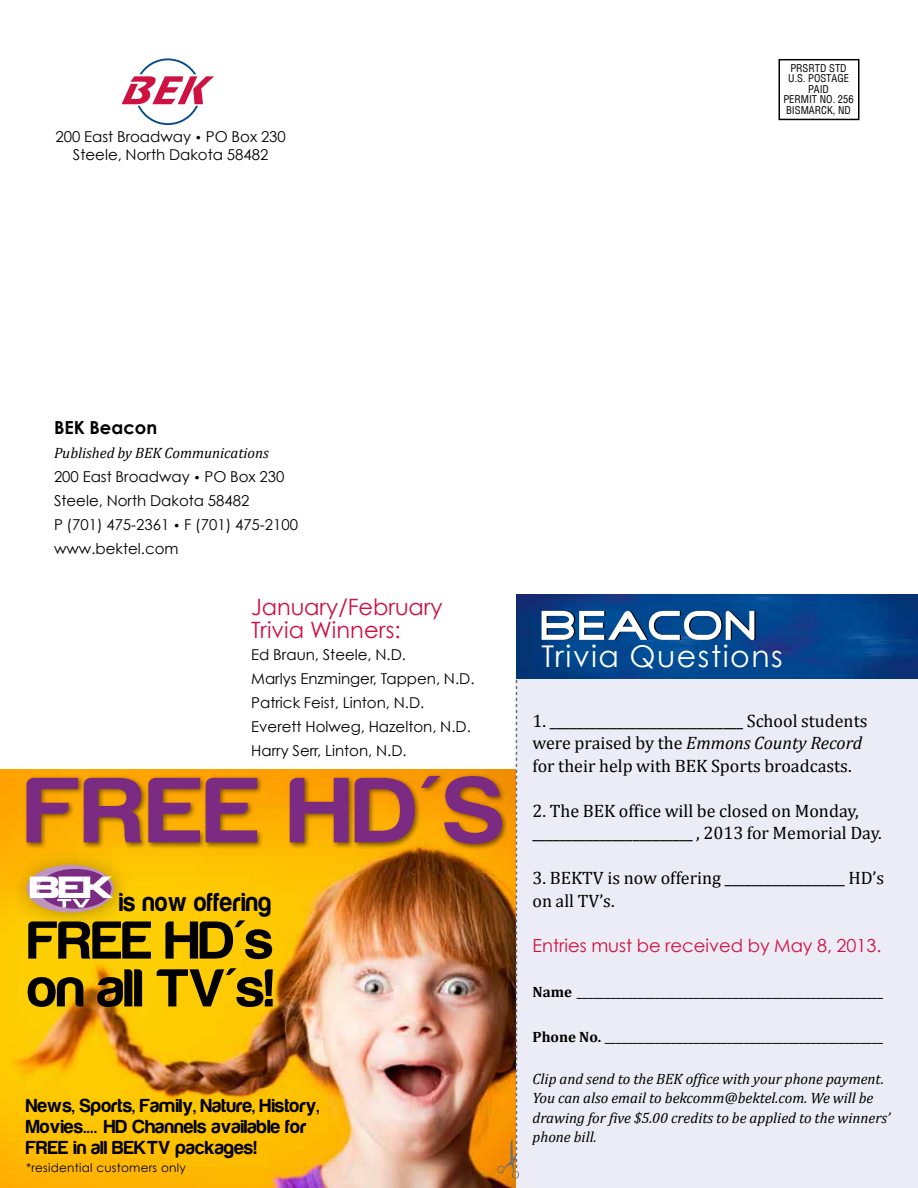
<style>
.page{position:relative;width:918px;height:1188px;background:#fff}
.page>*{position:absolute;margin:0;border:0;box-sizing:border-box;transform-origin:0 0}
.t1{font:96px "Harabara";letter-spacing:.03em;color:#7c2b83;scale:1.1 1}
.t2{font:55.2px/47.8px "Harabara";color:#000;scale:1.06 1}
.t3{font:30px "Century Gothic";letter-spacing:.05em;color:#fff}
.t4{font:27px "Harabara";letter-spacing:.035em;color:#000;scale:.92 1}
.t5{font:22.5px/22.5px "Century Gothic";letter-spacing:-.005em;color:#ce1141}
.t6{font:19.5px/21px "Harabara";letter-spacing:.02em;color:#000}
.t7{font:18px/22.5px "Cambria";color:#000}
.t8{font:18px "Century Gothic";color:#ce1141}
.t9{font:700 18px "Century Gothic";color:#000}
.t10{font:15px/24px "Century Gothic";color:#000}
.t11{font:italic 15px/19.5px "Cambria";color:#000}
.t12{font:15px "Cambria";color:#000}
.t13{font:12px "Century Gothic";letter-spacing:.02em;color:#000}
.t14{font:condensed 10.5px/10.5px "Helvetica";color:#000;text-align:center}
.s1{font-size:12px}
.s2{font-style:italic}
.s3{font-weight:700}
</style>
<div class="page">
<img style="left:0;top:770px;width:516px;height:418px">
<img style="left:2px;top:840px;width:20px;height:100px">
<img style="left:22px;top:772px;width:475px;height:100px">
<img style="left:5px;top:870px;width:305px;height:171px">
<svg style="left:122px;top:58px;width:92px;height:67px"></svg>
<div style="left:516px;top:670px;width:402px;height:518px;background:#ebecf5"></div>
<img style="left:516px;top:594px;width:402px;height:85px">
<svg style="left:542px;top:611px;width:214px;height:29px"></svg>
<div style="left:778px;top:59px;width:81px;height:61px;border:2px solid #000"></div>
<svg style="left:497px;top:680px;width:22px;height:499px"></svg>
<p class="t10" style="left:55px;top:127px;width:232px;line-height:18px;text-align:center">200 East Broadway <span class="s1">•</span> PO Box 230<br>Steele, North Dakota 58482</p>
<p class="t14" style="left:783px;top:63px;width:72px">PRSRTD STD<br>U.S. POSTAGE<br>PAID<br>PERMIT NO. 256<br>BISMARCK, ND</p>
<p class="t9" style="left:54px;top:416px;width:105px">BEK Beacon</p>
<p class="t11" style="left:54px;top:443px;width:216px">Published by BEK Communications</p>
<p class="t10" style="left:54px;top:465px;width:246px">200 East Broadway <span class="s1">•</span> PO Box 230<br>Steele, North Dakota 58482<br>P (701) 475-2361 <span class="s1">•</span> F (701) 475-2100 www.bektel.com</p>
<h3 class="t5" style="left:251px;top:596px;width:193px">January/February<br>Trivia Winners:</h3>
<p class="t10" style="left:251px;top:643px;width:225px">Ed Braun, Steele, N.D.<br>Marlys Enzminger, Tappen, N.D.<br>Patrick Feist, Linton, N.D.<br>Everett Holweg, Hazelton, N.D.<br>Harry Serr, Linton, N.D.</p>
<h1 class="t1" style="left:27px;top:761px;width:436px">FREE HD'S</h1>
<h3 class="t4" style="left:119px;top:888px;width:167px">is now offering</h3>
<h2 class="t2" style="left:28px;top:917px;width:233px">FREE HD's on all TV's!</h2>
<h3 class="t6" style="left:26px;top:1095px;width:294px">News, Sports, Family, Nature, History,<br>Movies.... HD Channels available for<br>FREE in all BEKTV packages!</h3>
<p class="t13" style="left:26px;top:1160px;width:161px">*residential customers only</p>
<h3 class="t3" style="left:542px;top:638px;width:243px">Trivia Questions</h3>
<p class="t7" style="left:532px;top:709px;width:337px">1. _____________________________ School students were praised by the <span class="s2">Emmons County Record </span>for their help with BEK Sports broadcasts.</p>
<p class="t7" style="left:532px;top:799px;width:351px">2. The BEK office will be closed on Monday, ________________________ , 2013 for Memorial Day.</p>
<p class="t7" style="left:532px;top:867px;width:353px">3. BEKTV is now offering __________________ HD’s on all TV’s.</p>
<p class="t8" style="left:532px;top:934px;width:350px">Entries must be received by May 8, 2013.</p>
<p class="t12" style="left:532px;top:983px;width:352px"><span class="s3">Name</span> _______________________________________________________</p>
<p class="t12" style="left:532px;top:1028px;width:352px"><span class="s3">Phone No.</span> __________________________________________________</p>
<p class="t11" style="left:532px;top:1068px;width:359px">Clip and send to the BEK office with your phone payment.<br>You can also email to bekcomm@bektel.com. We will be drawing for five $5.00 credits to be applied to the winners’ phone bill.</p>
</div>
